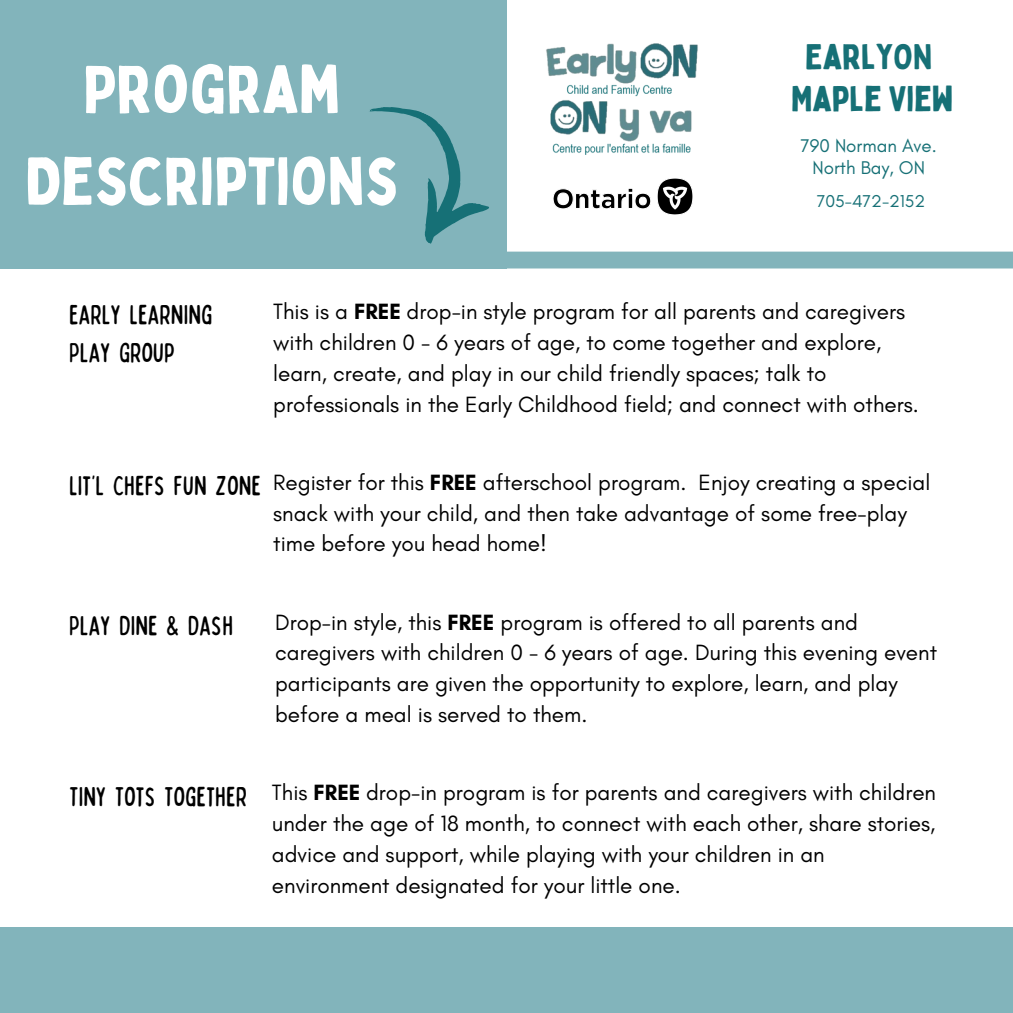
<style>
.page{position:relative;width:1013px;height:1013px;background:#fff}
.page>*{position:absolute;margin:0;border:0;box-sizing:border-box;transform-origin:0 0}
.t1{font:66px/91.9px "Bobby Jones";color:#fff;text-align:center}
.t2{font:35px/41.2px "Bobby Jones";color:#167076;text-align:center}
.t3{font:condensed 27.5px/38.5px "Bobby Jones Soft";color:#000}
.t4{font:22.5px/31px "Glacial Indifference";color:#000}
.t5{font:18.75px "Glacial Indifference";color:#167076}
.t6{font:17.5px "Glacial Indifference";color:#167076}
.s1{font-weight:700}
</style>
<div class="page">
<div style="left:0;top:0;width:506px;height:268px;background:#82b4bb"></div>
<img style="left:546px;top:43px;width:152px;height:112px">
<img style="left:553px;top:178px;width:139px;height:36px">
<div style="left:253px;top:251px;width:759px;height:17px;background:#82b4bb"></div>
<svg style="left:369px;top:92px;width:144px;height:160px"></svg>
<div style="left:0;top:927px;width:1012px;height:85px;background:#82b4bb"></div>
<h1 class="t1" style="left:25px;top:42px;width:375px">PROGRAM<br>DESCRIPTIONS</h1>
<p class="t2" style="left:791px;top:36px;width:164px">EARLYON<br>MAPLE VIEW</p>
<p class="t5" style="left:800px;top:134px;width:138px">790 Norman Ave.</p>
<p class="t5" style="left:812px;top:156px;width:114px">North Bay, ON</p>
<p class="t6" style="left:816px;top:191px;width:110px">705-472-2152</p>
<p class="t3" style="left:69px;top:294px;width:145px">EARLY LEARNING<br>PLAY GROUP</p>
<h3 class="t4" style="left:273px;top:295px;width:647px">This is a <span class="s1">FREE</span> drop-in style program for all parents and caregivers with children 0 - 6 years of age, to come together and explore, learn, create, and play in our child friendly spaces; talk to professionals in the Early Childhood field; and connect with others.</h3>
<h4 class="t3" style="left:69px;top:465px;width:194px">LIT’L CHEFS FUN ZONE</h4>
<h3 class="t4" style="left:273px;top:466px;width:658px">Register for this <span class="s1">FREE</span> afterschool program. Enjoy creating a special snack with your child, and then take advantage of some free-play time before you head home!</h3>
<h4 class="t3" style="left:69px;top:605px;width:166px">PLAY DINE &amp; DASH</h4>
<h3 class="t4" style="left:275px;top:606px;width:663px">Drop-in style, this <span class="s1">FREE</span> program is offered to all parents and caregivers with children 0 - 6 years of age. During this evening event participants are given the opportunity to explore, learn, and play before a meal is served to them.</h3>
<h4 class="t3" style="left:69px;top:776px;width:180px">TINY TOTS TOGETHER</h4>
<h3 class="t4" style="left:272px;top:777px;width:665px">This <span class="s1">FREE</span> drop-in program is for parents and caregivers with children under the age of 18 month, to connect with each other, share stories, advice and support, while playing with your children in an environment designated for your little one.</h3>
</div>
